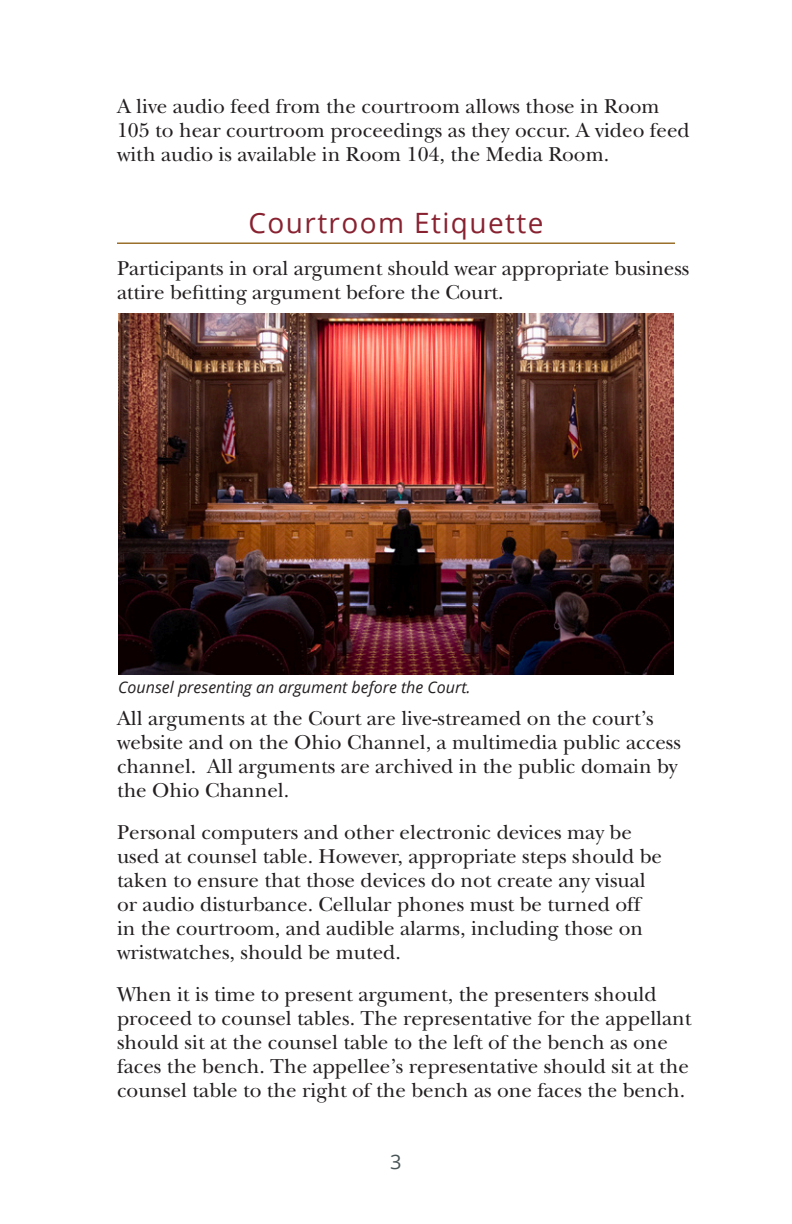
<style>
.page{position:relative;width:792px;height:1224px;background:#fff}
.page>*{position:absolute;margin:0;border:0;box-sizing:border-box;transform-origin:0 0}
.t1{font:28px "Open Sans";letter-spacing:.05em;color:#882231}
.Body{font:21px/24px "New Baskerville Std";color:#231f20}
.t2{font:20px "Open Sans";color:#495456}
.t3{font:italic 16px "Open Sans";color:#231f20}
</style>
<div class="page">
<hr style="left:117px;top:242px;width:558px;height:2px;background:#9a702c">
<img style="left:118px;top:313px;width:556px;height:361px">
<p class="Body" style="left:117px;top:95px;width:574px">A live audio feed from the courtroom allows those in Room<br>105 to hear courtroom proceedings as they occur. A video feed with audio is available in Room 104, the Media Room.</p>
<h1 class="t1" style="left:249px;top:204px;width:296px">Courtroom Etiquette</h1>
<p class="Body" style="left:117px;top:257px;width:574px">Participants in oral argument should wear appropriate business attire befitting argument before the Court.</p>
<p class="t3" style="left:118px;top:676px;width:354px">Counsel presenting an argument before the Court.</p>
<p class="Body" style="left:117px;top:707px;width:566px">All arguments at the Court are live-streamed on the court’s website and on the Ohio Channel, a multimedia public access channel. All arguments are archived in the public domain by the Ohio Channel.</p>
<p class="Body" style="left:117px;top:821px;width:547px">Personal computers and other electronic devices may be used at counsel table. However, appropriate steps should be taken to ensure that those devices do not create any visual or audio disturbance. Cellular phones must be turned off in the courtroom, and audible alarms, including those on wristwatches, should be muted.</p>
<p class="Body" style="left:117px;top:983px;width:576px">When it is time to present argument, the presenters should proceed to counsel tables. The representative for the appellant should sit at the counsel table to the left of the bench as one faces the bench. The appellee’s representative should sit at the counsel table to the right of the bench as one faces the bench.</p>
<p class="t2" style="left:390px;top:1148px;width:13px">3</p>
</div>
